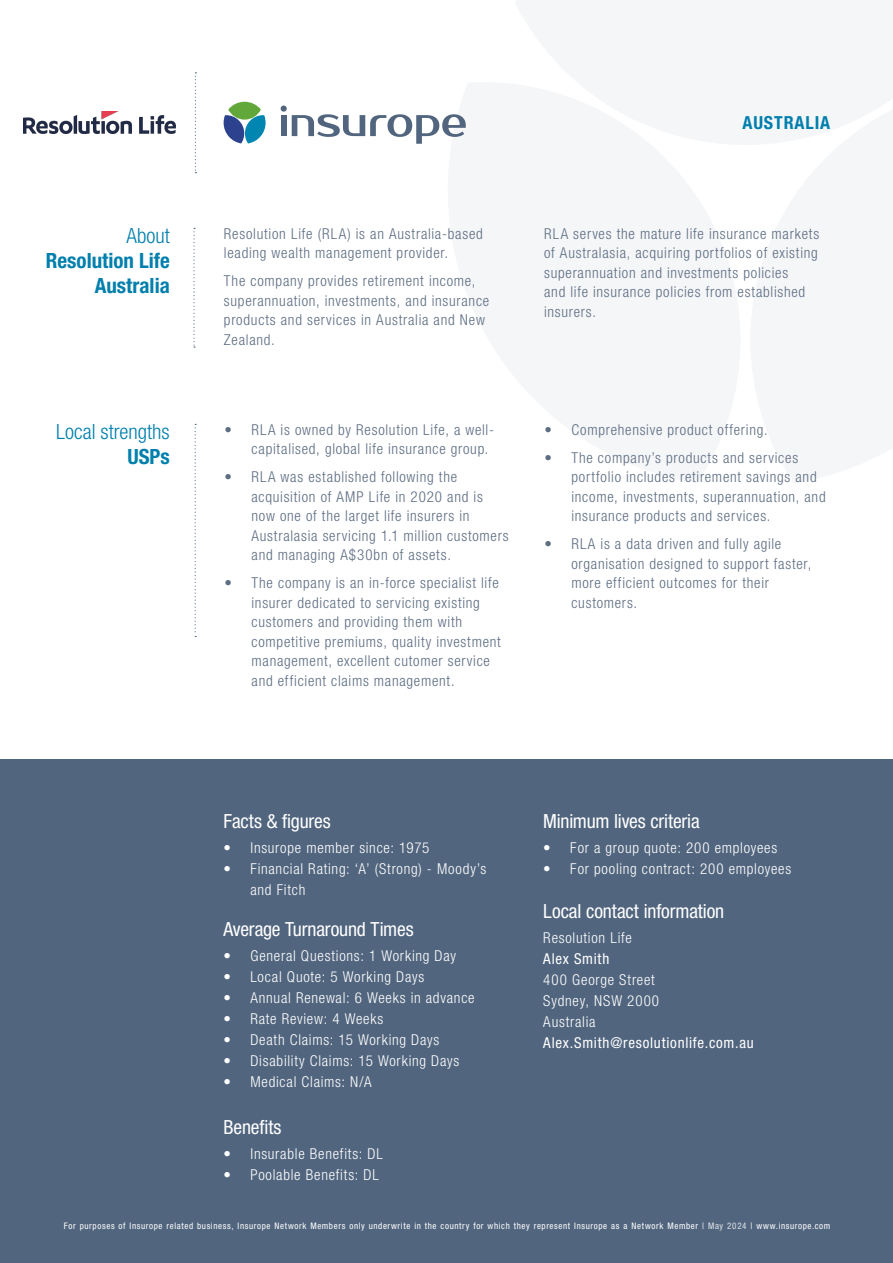
<style>
.page{position:relative;width:893px;height:1263px;background:#fff}
.page>*{position:absolute;margin:0;border:0;box-sizing:border-box;transform-origin:0 0}
.t1{font:300 condensed 21px/25.2px "Helvetica Neue LT Pro";color:#007fad;text-align:right}
.t2{font:700 condensed 21px "Helvetica Neue LT Pro";color:#007fad}
.Kopje{font:condensed 19.5px "Helvetica Neue LT Pro";letter-spacing:-.005em;color:#fff}
.t3{font:700 condensed 18px "Helvetica Neue LT Pro";letter-spacing:.05em;color:#007fad}
.Adres{font:300 condensed 15px/19.5px "Helvetica Neue LT Pro";letter-spacing:.05em;color:#5d6d82}
.Adres-2{font:300 condensed 15px/21px "Helvetica Neue LT Pro";letter-spacing:.05em;color:#fff}
.Adres-3{font:condensed 15px "Helvetica Neue LT Pro";letter-spacing:.05em;color:#fff}
.Kopje-2{font:condensed 9px "Helvetica Neue LT Pro";letter-spacing:.07em;color:#fff}
.s1{font-weight:700}
.s2{color:#dfe2e6}
</style>
<div class="page">
<div style="left:0;top:759px;width:893px;height:504px;background:#51657e"></div>
<svg style="left:281px;top:106px;width:185px;height:38px"></svg>
<svg style="left:224px;top:102px;width:42px;height:41px"></svg>
<svg style="left:195px;top:72px;width:1px;height:101px"></svg>
<svg style="left:193px;top:228px;width:2px;height:120px"></svg>
<svg style="left:195px;top:424px;width:1px;height:213px"></svg>
<img style="left:24px;top:112px;width:151px;height:22px">
<p class="t3" style="left:742px;top:112px;width:89px">AUSTRALIA</p>
<p class="t1" style="left:127px;top:223px;width:45px">About</p>
<p class="t2" style="left:46px;top:248px;width:125px">Resolution Life</p>
<p class="t2" style="left:95px;top:273px;width:76px">Australia</p>
<p class="Adres" style="left:224px;top:223px;width:260px">Resolution Life (RLA) is an Australia-based leading wealth management provider.</p>
<p class="Adres" style="left:224px;top:271px;width:267px">The company provides retirement income, superannuation, investments, and insurance products and services in Australia and New Zealand.</p>
<p class="t1" style="left:56px;top:419px;width:115px">Local strengths<br><span class="s1">USPs</span></p>
<p class="Adres" style="left:252px;top:419px;width:244px;text-indent:-27px">• RLA is owned by Resolution Life, a well&shy;capitalised, global life insurance group.</p>
<p class="Adres" style="left:252px;top:467px;width:259px;text-indent:-27px">• RLA was established following the acquisition of AMP Life in 2020 and is now one of the larget life insurers in Australasia servicing 1.1 million customers and managing A$30bn of assets.</p>
<p class="Adres" style="left:252px;top:573px;width:251px;text-indent:-27px">• The company is an in-force specialist life insurer dedicated to servicing existing customers and providing them with competitive premiums, quality investment management, excellent cutomer service and efficient claims management.</p>
<p class="Adres" style="left:544px;top:223px;width:277px">RLA serves the mature life insurance markets of Australasia, acquiring portfolios of existing superannuation and investments policies<br>and life insurance policies from established insurers.</p>
<p class="Adres" style="left:544px;top:419px;width:225px">• Comprehensive product offering.</p>
<p class="Adres" style="left:571px;top:447px;width:256px;text-indent:-27px">• The company’s products and services portfolio includes retirement savings and income, investments, superannuation, and insurance products and services.</p>
<p class="Adres" style="left:571px;top:534px;width:241px;text-indent:-27px">• RLA is a data driven and fully agile organisation designed to support faster, more efficient outcomes for their customers.</p>
<p class="Kopje" style="left:223px;top:810px;width:109px">Facts &amp; figures</p>
<p class="Adres-2" style="left:223px;top:837px;width:208px">• Insurope member since: 1975</p>
<p class="Adres-2" style="left:250px;top:858px;width:237px;text-indent:-27px">• Financial Rating: ‘A’ (Strong) - Moody’s and Fitch</p>
<p class="Kopje" style="left:223px;top:918px;width:192px">Average Turnaround Times</p>
<p class="Adres-2" style="left:223px;top:945px;width:234px">• General Questions: 1 Working Day</p>
<p class="Adres-2" style="left:223px;top:966px;width:202px">• Local Quote: 5 Working Days</p>
<p class="Adres-2" style="left:223px;top:987px;width:253px">• Annual Renewal: 6 Weeks in advance</p>
<p class="Adres-2" style="left:223px;top:1008px;width:161px">• Rate Review: 4 Weeks</p>
<p class="Adres-2" style="left:223px;top:1029px;width:217px">• Death Claims: 15 Working Days</p>
<p class="Adres-2" style="left:223px;top:1050px;width:237px">• Disability Claims: 15 Working Days</p>
<p class="Adres-2" style="left:223px;top:1071px;width:150px">• Medical Claims: N/A</p>
<p class="Kopje" style="left:223px;top:1116px;width:60px">Benefits</p>
<p class="Adres-2" style="left:223px;top:1143px;width:161px">• Insurable Benefits: DL</p>
<p class="Adres-2" style="left:223px;top:1164px;width:157px">• Poolable Benefits: DL</p>
<p class="Kopje" style="left:543px;top:810px;width:158px">Minimum lives criteria</p>
<p class="Adres-2" style="left:543px;top:837px;width:235px">• For a group quote: 200 employees</p>
<p class="Adres-2" style="left:543px;top:858px;width:249px">• For pooling contract: 200 employees</p>
<p class="Kopje" style="left:543px;top:900px;width:182px">Local contact information</p>
<p class="Adres-2" style="left:543px;top:927px;width:90px">Resolution Life</p>
<p class="Adres-3" style="left:543px;top:950px;width:68px">Alex Smith</p>
<p class="Adres-2" style="left:543px;top:969px;width:113px">400 George Street</p>
<p class="Adres-2" style="left:543px;top:990px;width:117px">Sydney, NSW 2000</p>
<p class="Adres-2" style="left:543px;top:1011px;width:54px">Australia</p>
<p class="Adres-3" style="left:543px;top:1034px;width:212px">Alex.Smith@resolutionlife.com.au</p>
<p class="Kopje-2" style="left:64px;top:1220px;width:768px">For purposes of Insurope related business, Insurope Network Members only underwrite in the country for which they represent Insurope as a Network Member | <span class="s2">May 2024</span> | www.insurope.com</p>
</div>
